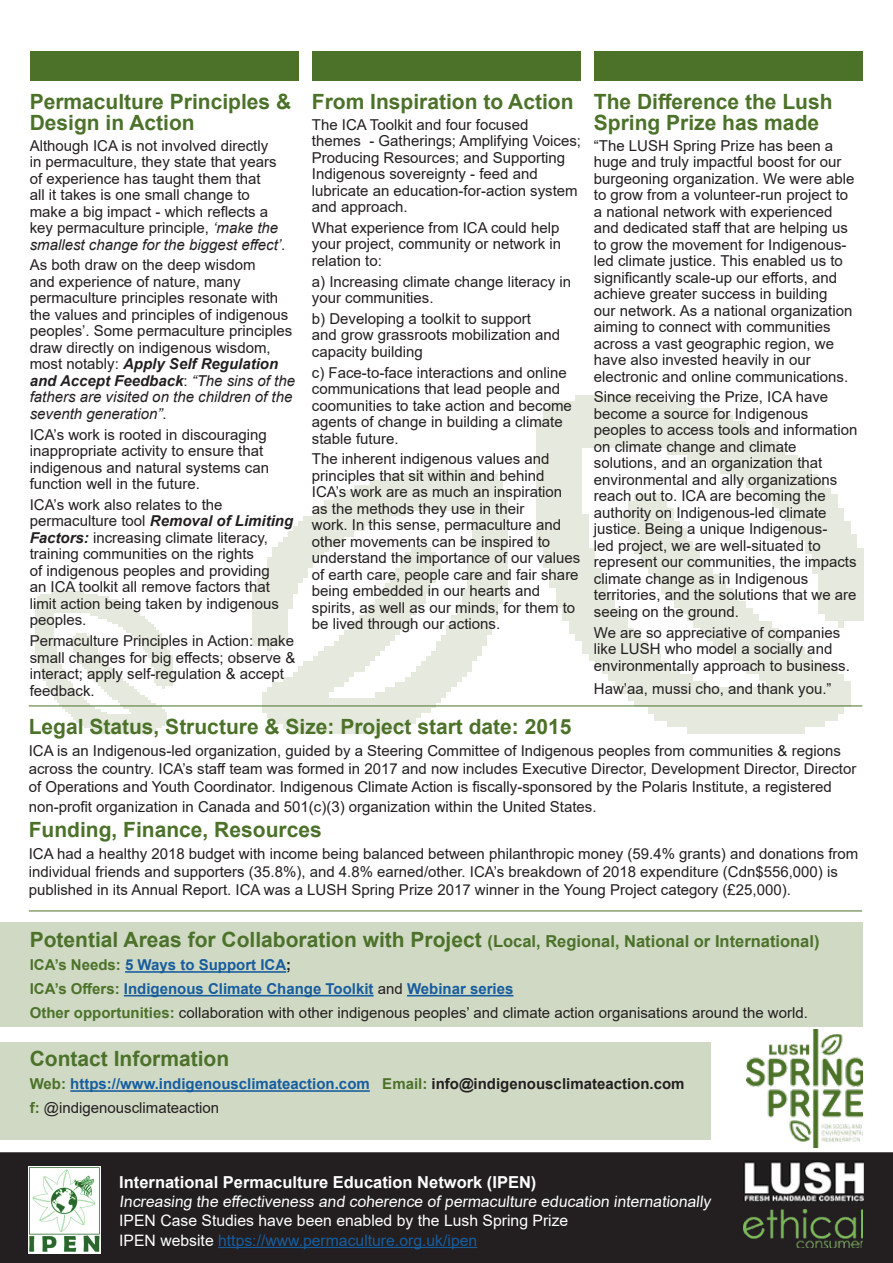
<style>
.page{position:relative;width:893px;height:1263px;background:#fff}
.page>*{position:absolute;margin:0;border:0;box-sizing:border-box;transform-origin:0 0}
.t1{font:700 21px/21px "Arial";color:#4c722a}
.t2{font:700 16.5px "Arial";color:#fff}
.t3{font:15.75px "Arial";color:#fff}
.t4{font:15.75px "Arial";color:#175d9e}
.body{font:15px/16.5px "Arial";color:#231f20}
.body-2{font:700 15px "Arial";color:#175d9e}
.s1{font-style:italic}
.s2{font-weight:700;font-style:italic}
.s3{font-size:16.5px}
.s4{color:#4c722a}
.s5{color:#231f20}
.s6{font-weight:400;color:#231f20}
.s7{font-weight:700;color:#4c722a}
.s8{color:#fff}
</style>
<div class="page">
<div style="left:0;top:1042px;width:710px;height:97px;background:#cfd9c4"></div>
<hr style="left:70px;top:1090px;width:300px;height:2px;background:#175d9e">
<hr style="left:29px;top:706px;width:833px;height:1px;background:#4c722a">
<hr style="left:29px;top:911px;width:833px;height:1px;background:#4c722a">
<div style="left:30px;top:51px;width:269px;height:30px;background:#4c722a"></div>
<div style="left:312px;top:51px;width:269px;height:30px;background:#4c722a"></div>
<div style="left:594px;top:51px;width:269px;height:30px;background:#4c722a"></div>
<div style="left:1px;top:1153px;width:891px;height:109px;background:#231f20"></div>
<div style="left:0;top:1152px;width:893px;height:111px;border:2px solid #231f20"></div>
<hr style="left:218px;top:1247px;width:259px;height:1px;background:#175d9e">
<img style="left:29px;top:1167px;width:71px;height:86px">
<img style="left:747px;top:1029px;width:115px;height:119px">
<img style="left:743px;top:1210px;width:120px;height:38px">
<img style="left:743px;top:1161px;width:121px;height:40px">
<div style="left:0;top:923px;width:862px;height:104px;background:#cfd9c4"></div>
<hr style="left:125px;top:971px;width:161px;height:2px;background:#175d9e">
<hr style="left:124px;top:995px;width:250px;height:1px;background:#175d9e">
<hr style="left:407px;top:995px;width:106px;height:1px;background:#175d9e">
<p class="t1" style="left:30px;top:91px;width:263px">Permaculture Principles &amp;<br>Design in Action</p>
<p class="body" style="left:30px;top:137px;width:257px">Although ICA is not involved directly<br>in permaculture, they state that years of experience has taught them that<br>all it takes is one small change to make a big impact - which reflects a key permaculture principle, <span class="s1">‘make the smallest change for the biggest effect’</span>.</p>
<p class="body" style="left:30px;top:257px;width:267px">As both draw on the deep wisdom<br>and experience of nature, many permaculture principles resonate with the values and principles of indigenous peoples’. Some permaculture principles draw directly on indigenous wisdom, most notably: <span class="s2">Apply Self Regulation and Accept Feedback</span>: <span class="s1">“The sins of the fathers are visited on the children of the seventh generation”</span>.</p>
<p class="body" style="left:30px;top:426px;width:241px">ICA’s work is rooted in discouraging inappropriate activity to ensure that indigenous and natural systems can function well in the future.</p>
<p class="body" style="left:30px;top:496px;width:265px">ICA’s work also relates to the permaculture tool <span class="s2">Removal of Limiting Factors:</span> increasing climate literacy, training communities on the rights<br>of indigenous peoples and providing<br>an ICA toolkit all remove factors that limit action being taken by indigenous peoples.</p>
<p class="body" style="left:30px;top:632px;width:267px">Permaculture Principles in Action: make small changes for big effects; observe &amp; interact; apply self-regulation &amp; accept feedback.</p>
<p class="t1" style="left:312px;top:91px;width:263px">From Inspiration to Action</p>
<p class="body" style="left:312px;top:116px;width:271px">The ICA Toolkit and four focused themes - Gatherings; Amplifying Voices; Producing Resources; and Supporting Indigenous sovereignty - feed and lubricate an education-for-action system and approach.</p>
<p class="body" style="left:312px;top:219px;width:251px;text-align:justify">What experience from ICA could help your project, community or network in relation to:</p>
<p class="body" style="left:312px;top:273px;width:261px">a) Increasing climate change literacy in your communities.</p>
<p class="body" style="left:312px;top:310px;width:250px">b) Developing a toolkit to support<br>and grow grassroots mobilization and capacity building</p>
<p class="body" style="left:312px;top:364px;width:262px">c) Face-to-face interactions and online communications that lead people and coomunities to take action and become agents of change in building a climate stable future.</p>
<p class="body" style="left:312px;top:451px;width:270px">The inherent indigenous values and principles that sit within and behind ICA’s work are as much an inspiration as the methods they use in their<br>work. In this sense, permaculture and other movements can be inspired to understand the importance of our values of earth care, people care and fair share being embedded in our hearts and spirits, as well as our minds, for them to be lived through our actions.</p>
<p class="t1" style="left:594px;top:91px;width:240px">The Difference the Lush<br>Spring Prize has made</p>
<p class="body" style="left:594px;top:137px;width:262px">“The LUSH Spring Prize has been a huge and truly impactful boost for our burgeoning organization. We were able to grow from a volunteer-run project to a national network with experienced and dedicated staff that are helping us to grow the movement for Indigenous&shy;led climate justice. This enabled us to significantly scale-up our efforts, and achieve greater success in building<br>our network. As a national organization aiming to connect with communities across a vast geographic region, we have also invested heavily in our electronic and online communications.</p>
<p class="body" style="left:594px;top:389px;width:265px">Since receiving the Prize, ICA have become a source for Indigenous peoples to access tools and information on climate change and climate solutions, and an organization that environmental and ally organizations reach out to. ICA are becoming the authority on Indigenous-led climate justice. Being a unique Indigenous-<br>led project, we are well-situated to represent our communities, the impacts climate change as in Indigenous territories, and the solutions that we are seeing on the ground.</p>
<p class="body" style="left:594px;top:624px;width:257px">We are so appreciative of companies like LUSH who model a socially and environmentally approach to business.</p>
<p class="body" style="left:594px;top:681px;width:239px">Haw’aa, mussi cho, and thank you.”</p>
<p class="t1" style="left:29px;top:716px;width:544px">Legal Status, Structure &amp; Size: Project start date: 2015</p>
<p class="body" style="left:29px;top:742px;width:829px;line-height:18px">ICA is an Indigenous-led organization, guided by a Steering Committee of Indigenous peoples from communities &amp; regions across the country. ICA’s staff team was formed in 2017 and now includes Executive Director, Development Director, Director of Operations and Youth Coordinator. Indigenous Climate Action is fiscally-sponsored by the Polaris Institute, a registered</p>
<p class="body" style="left:29px;top:798px;width:569px">non-profit organization in Canada and 501(c)(3) organization within the United States.</p>
<p class="t1" style="left:29px;top:819px;width:294px">Funding, Finance, Resources</p>
<p class="body" style="left:29px;top:845px;width:831px;line-height:18px">ICA had a healthy 2018 budget with income being balanced between philanthropic money (59.4% grants) and donations from individual friends and supporters (35.8%), and 4.8% earned/other. ICA’s breakdown of 2018 expenditure (Cdn$556,000) is published in its Annual Report. ICA was a LUSH Spring Prize 2017 winner in the Young Project category (£25,000).</p>
<p class="t1" style="left:30px;top:929px;width:791px">Potential Areas for Collaboration with Project <span class="s3">(Local, Regional, National or International)</span></p>
<p class="body-2" style="left:30px;top:954px;width:263px"><span class="s4">ICA’s Needs:</span> 5 Ways to Support ICA<span class="s5">;</span></p>
<p class="body-2" style="left:30px;top:978px;width:485px"><span class="s4">ICA’s Offers:</span> Indigenous Climate Change Toolkit <span class="s6">and</span> Webinar series</p>
<p class="body" style="left:30px;top:1004px;width:780px"><span class="s7">Other opportunities:</span> collaboration with other indigenous peoples’ and climate action organisations around the world.</p>
<p class="t1" style="left:30px;top:1048px;width:201px">Contact Information</p>
<p class="body-2" style="left:30px;top:1073px;width:656px"><span class="s4">Web:</span> https://www.indigenousclimateaction.com <span class="s4">Email:</span> <span class="s5">info@indigenousclimateaction.com</span></p>
<p class="body" style="left:30px;top:1099px;width:191px"><span class="s7">f:</span> @indigenousclimateaction</p>
<p class="t2" style="left:119px;top:1171px;width:419px">International Permaculture Education Network (IPEN)</p>
<p class="t3" style="left:119px;top:1191px;width:596px">Increasing the effectiveness and coherence of permaculture education internationally</p>
<p class="t3" style="left:119px;top:1209px;width:451px">IPEN Case Studies have been enabled by the Lush Spring Prize</p>
<p class="t4" style="left:119px;top:1229px;width:360px"><span class="s8">IPEN website</span> https://www.permaculture.org.uk/ipen</p>
</div>
